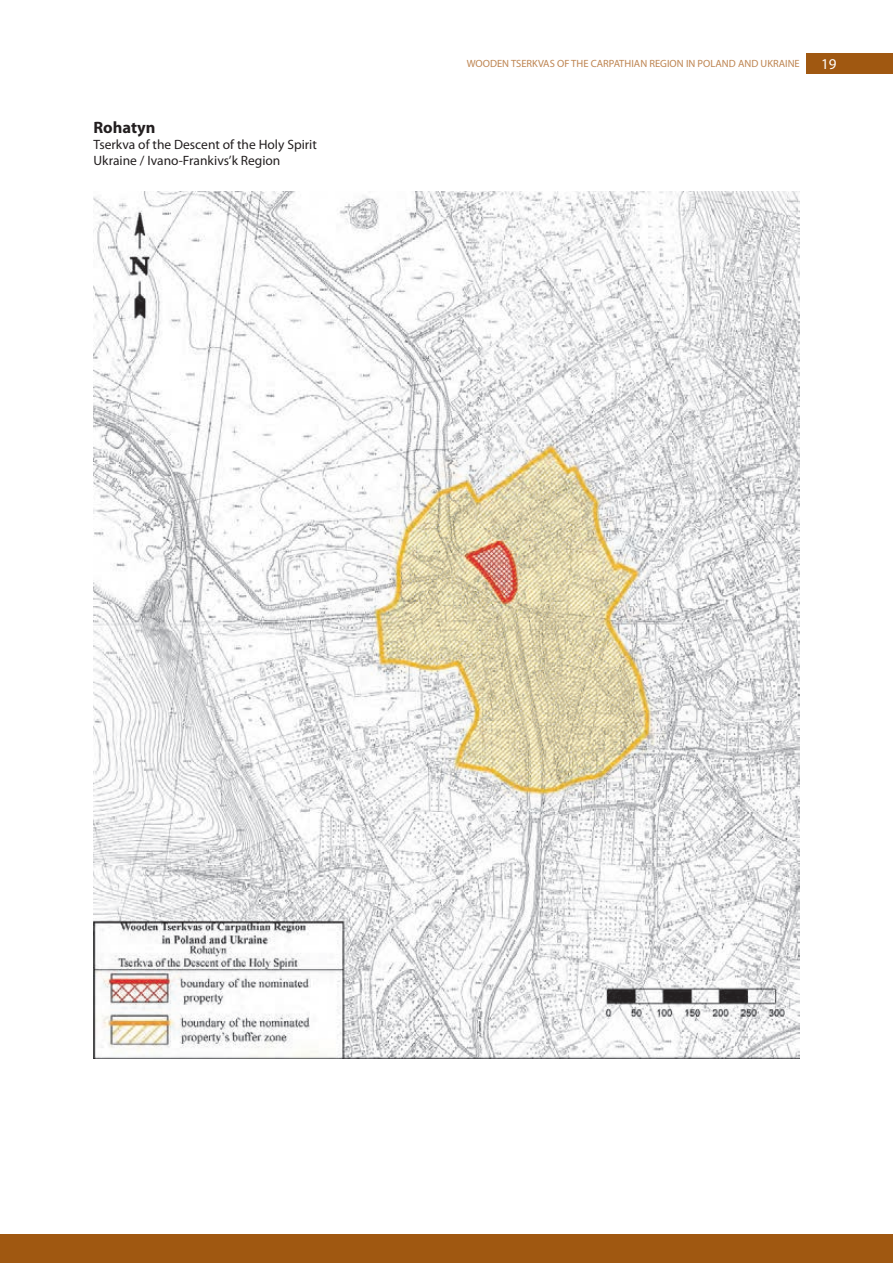
<style>
.page{position:relative;width:893px;height:1263px;background:#fff}
.page>*{position:absolute;margin:0;border:0;box-sizing:border-box;transform-origin:0 0}
.t1{font:700 16.5px "Myriad Pro";color:#231f20}
.t2{font:15px "Myriad Pro";color:#fff}
.t3{font:13.5px/16.2px "Myriad Pro";color:#231f20}
.t4{font:10.5px "Myriad Pro";color:#be8552}
</style>
<div class="page">
<div style="left:806px;top:53px;width:86px;height:20px;background:#a05811"></div>
<div style="left:0;top:1234px;width:892px;height:28px;background:#a05811"></div>
<img style="left:93px;top:191px;width:706px;height:867px">
<p class="t1" style="left:93px;top:121px;width:63px">Rohatyn</p>
<p class="t3" style="left:93px;top:137px;width:225px">Tserkva of the Descent of the Holy Spirit<br>Ukraine / Ivano-Frankivs’k Region</p>
<p class="t4" style="left:466px;top:59px;width:334px">WOODEN TSERKVAS OF THE CARPATHIAN REGION IN POLAND AND UKRAINE</p>
<p class="t2" style="left:820px;top:58px;width:17px">19</p>
</div>
